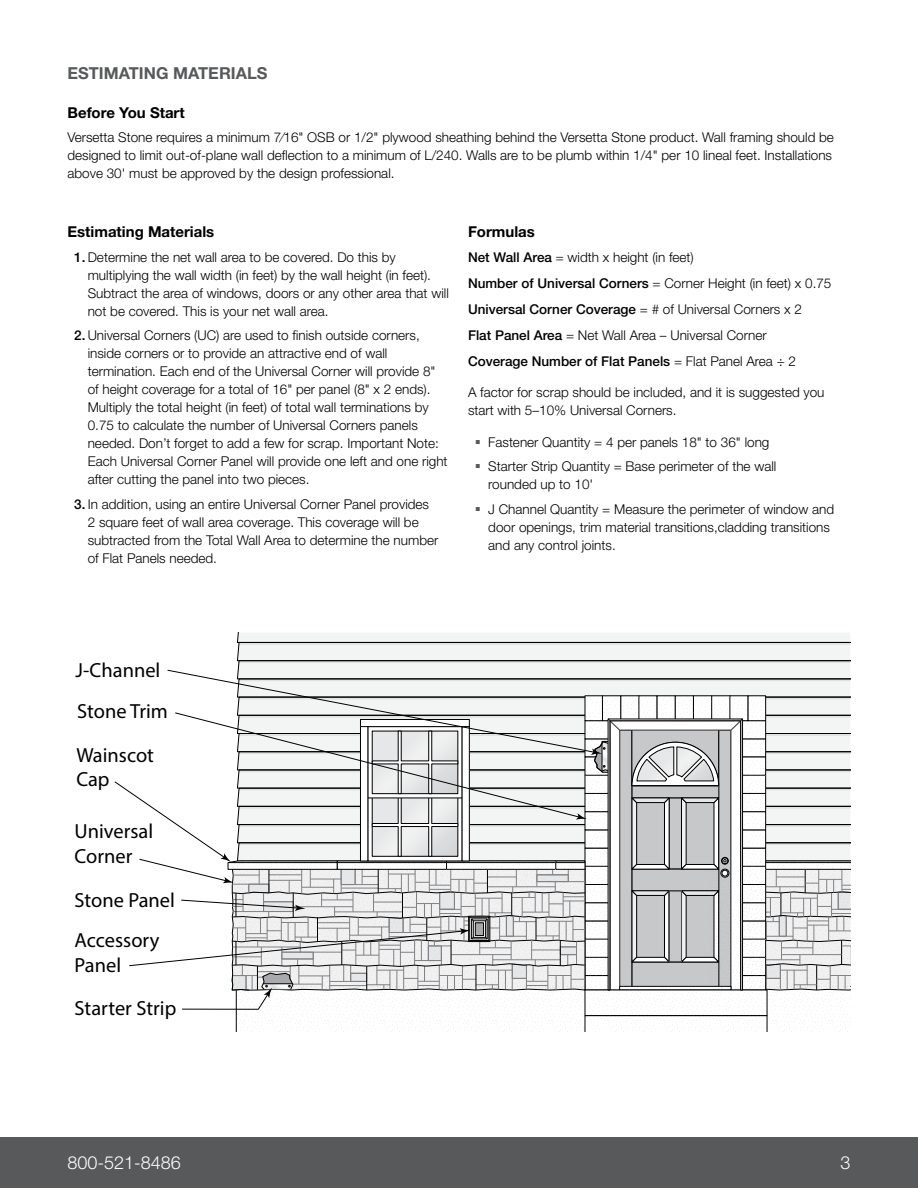
<style>
.page{position:relative;width:918px;height:1188px;background:#fff}
.page>*{position:absolute;margin:0;border:0;box-sizing:border-box;transform-origin:0 0}
.t1{font:20.4px/42.6px "Myriad Pro";color:#000}
.t2{font:300 18px "Helvetica Neue LT Std";color:#fff}
.t3{font:700 16.5px "Helvetica Neue LT Std";color:#58595b}
.t4{font:700 15px "Helvetica Neue LT Std";color:#000}
.t5{font:300 13.5px/18px "Helvetica Neue LT Std";color:#000}
.s1{font-weight:500}
</style>
<div class="page">
<div style="left:0;top:1137px;width:918px;height:51px;background:#58595b"></div>
<svg style="left:114px;top:633px;width:736px;height:398px"></svg>
<p class="t3" style="left:68px;top:63px;width:202px">ESTIMATING MATERIALS</p>
<p class="t4" style="left:68px;top:103px;width:119px">Before You Start</p>
<p class="t5" style="left:68px;top:128px;width:768px">Versetta Stone requires a minimum 7⁄16" OSB or 1/2" plywood sheathing behind the Versetta Stone product. Wall framing should be designed to limit out-of-plane wall deflection to a minimum of L/240. Walls are to be plumb within 1/4" per 10 lineal feet. Installations above 30' must be approved by the design professional.</p>
<p class="t4" style="left:68px;top:222px;width:148px">Estimating Materials</p>
<p class="t5" style="left:88px;top:247px;width:363px;text-indent:-14px"><span class="s1">1.</span> Determine the net wall area to be covered. Do this by multiplying the wall width (in feet) by the wall height (in feet).<br>Subtract the area of windows, doors or any other area that will not be covered. This is your net wall area.</p>
<p class="t5" style="left:88px;top:326px;width:361px;text-indent:-14px"><span class="s1">2.</span> Universal Corners (UC) are used to finish outside corners, inside corners or to provide an attractive end of wall termination. Each end of the Universal Corner will provide 8" of height coverage for a total of 16" per panel (8" x 2 ends).<br>Multiply the total height (in feet) of total wall terminations by 0.75 to calculate the number of Universal Corners panels needed. Don’t forget to add a few for scrap. Important Note:<br>Each Universal Corner Panel will provide one left and one right after cutting the panel into two pieces.</p>
<p class="t5" style="left:88px;top:495px;width:352px;text-indent:-14px"><span class="s1">3.</span> In addition, using an entire Universal Corner Panel provides 2 square feet of wall area coverage. This coverage will be subtracted from the Total Wall Area to determine the number of Flat Panels needed.</p>
<p class="t4" style="left:468px;top:222px;width:68px">Formulas</p>
<p class="t5" style="left:468px;top:243px;width:365px;line-height:26.1px"><span class="s1">Net Wall Area</span> = width x height (in feet)<br><span class="s1">Number of Universal Corners</span> = Corner Height (in feet) x 0.75<br><span class="s1">Universal Corner Coverage</span> = # of Universal Corners x 2<br><span class="s1">Flat Panel Area</span> = Net Wall Area – Universal Corner<br><span class="s1">Coverage Number of Flat Panels</span> = Flat Panel Area ÷ 2</p>
<p class="t5" style="left:468px;top:383px;width:358px">A factor for scrap should be included, and it is suggested you start with 5–10% Universal Corners.</p>
<p class="t5" style="left:488px;top:429px;width:290px;line-height:24.8px">Fastener Quantity = 4 per panels 18" to 36" long<br>Starter Strip Quantity = Base perimeter of the wall</p>
<p class="t5" style="left:488px;top:472px;width:347px;line-height:24.8px">rounded up to 10'<br>J Channel Quantity = Measure the perimeter of window and</p>
<p class="t5" style="left:488px;top:518px;width:343px">door openings, trim material transitions,cladding transitions and any control joints.</p>
<h1 class="t1" style="left:76px;top:648px;width:94px">J-Channel<br>Stone Trim<br>Wainscot</h1>
<h1 class="t1" style="left:76px;top:758px;width:35px">Cap</h1>
<h1 class="t1" style="left:75px;top:819px;width:80px;line-height:24.5px">Universal<br>Corner</h1>
<h1 class="t1" style="left:75px;top:879px;width:102px">Stone Panel</h1>
<h1 class="t1" style="left:75px;top:928px;width:86px;line-height:24.5px">Accessory<br>Panel</h1>
<h1 class="t1" style="left:75px;top:986px;width:103px">Starter Strip</h1>
<h2 class="t2" style="left:68px;top:1152px;width:115px">800-521-8486</h2>
<h2 class="t2" style="left:840px;top:1152px;width:12px">3</h2>
</div>
